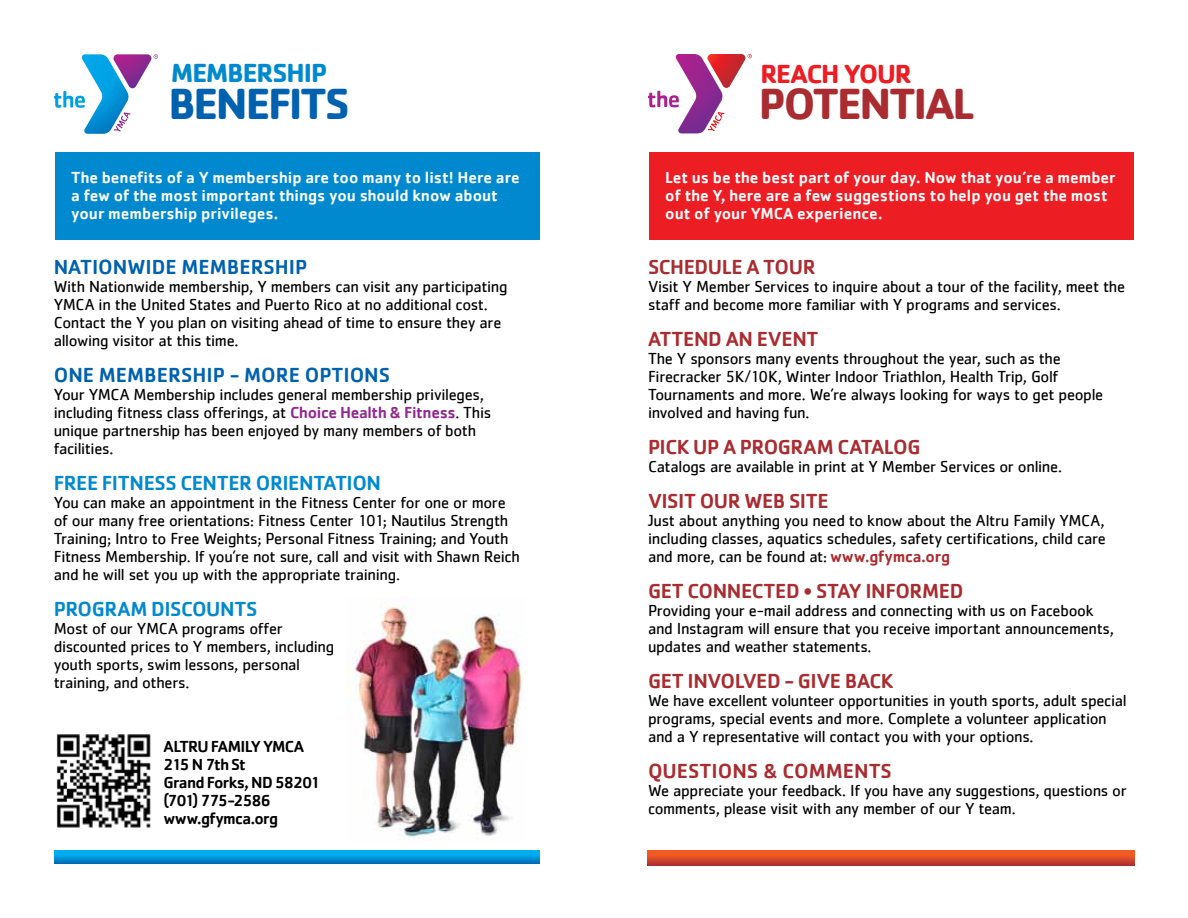
<style>
.page{position:relative;width:1188px;height:918px;background:#fff}
.page>*{position:absolute;margin:0;border:0;box-sizing:border-box;transform-origin:0 0}
.t1{font:700 45px "Cachet";letter-spacing:-.05em;color:#a92c31}
.t2{font:700 45px "Cachet";letter-spacing:-.05em;color:#0061af}
.t3{font:700 27px "Cachet";letter-spacing:-.04em;color:#0089cf}
.t4{font:700 27px "Cachet";letter-spacing:-.045em;color:#ed1d24}
.t5{font:500 21px "Cachet";letter-spacing:-.02em;color:#a92c31}
.t6{font:500 21px "Cachet";color:#0061af}
.t7{font:500 21px "Cachet";letter-spacing:-.02em;color:#0089cf}
.t8{font:500 21px "Cachet";color:#a92c31}
.t9{font:16.5px/18px "Cachet";letter-spacing:-.02em;color:#000}
.t10{font:500 16.5px/18px "Cachet";color:#fff}
.t11{font:500 16.5px/18px "Cachet";letter-spacing:-.045em;color:#000}
.s1{font-weight:500;color:#92278f}
.s2{font-weight:500;color:#a92c31}
</style>
<div class="page">
<svg style="left:54px;top:851px;width:486px;height:13px;background:#0094d8"></svg>
<svg style="left:54px;top:54px;width:104px;height:80px"></svg>
<svg style="left:648px;top:851px;width:486px;height:14px;background:#d94b27"></svg>
<div style="left:55px;top:152px;width:485px;height:88px;background:#0089cf"></div>
<img style="left:346px;top:605px;width:177px;height:235px">
<svg style="left:648px;top:54px;width:104px;height:79px"></svg>
<img style="left:56px;top:734px;width:95px;height:94px">
<div style="left:649px;top:152px;width:485px;height:88px;background:#ed1d24"></div>
<h2 class="t3" style="left:171px;top:56px;width:158px">MEMBERSHIP</h2>
<h1 class="t2" style="left:168px;top:75px;width:183px">BENEFITS</h1>
<h2 class="t4" style="left:760px;top:57px;width:153px">REACH YOUR</h2>
<h1 class="t1" style="left:759px;top:75px;width:217px">POTENTIAL</h1>
<p class="t10" style="left:71px;top:168px;width:450px">The benefits of a Y membership are too many to list! Here are a few of the most important things you should know about your membership privileges.</p>
<p class="t10" style="left:665px;top:168px;width:452px">Let us be the best part of your day. Now that you’re a member of the Y, here are a few suggestions to help you get the most out of your YMCA experience.</p>
<p class="t6" style="left:54px;top:254px;width:255px">NATIONWIDE MEMBERSHIP</p>
<p class="t9" style="left:54px;top:277px;width:455px">With Nationwide membership, Y members can visit any participating YMCA in the United States and Puerto Rico at no additional cost.<br>Contact the Y you plan on visiting ahead of time to ensure they are allowing visitor at this time.</p>
<p class="t6" style="left:54px;top:362px;width:338px">ONE MEMBERSHIP - MORE OPTIONS</p>
<p class="t9" style="left:54px;top:385px;width:439px">Your YMCA Membership includes general membership privileges, including fitness class offerings, at <span class="s1">Choice Health &amp; Fitness</span>. This unique partnership has been enjoyed by many members of both facilities.</p>
<p class="t7" style="left:54px;top:470px;width:329px">FREE FITNESS CENTER ORIENTATION</p>
<p class="t9" style="left:54px;top:493px;width:468px">You can make an appointment in the Fitness Center for one or more of our many free orientations: Fitness Center 101; Nautilus Strength Training; Intro to Free Weights; Personal Fitness Training; and Youth Fitness Membership. If you’re not sure, call and visit with Shawn Reich and he will set you up with the appropriate training.</p>
<p class="t7" style="left:54px;top:596px;width:205px">PROGRAM DISCOUNTS</p>
<p class="t9" style="left:54px;top:619px;width:282px">Most of our YMCA programs offer discounted prices to Y members, including youth sports, swim lessons, personal training, and others.</p>
<p class="t11" style="left:164px;top:737px;width:159px">ALTRU FAMILY YMCA<br>215 N 7th St<br>Grand Forks, ND 58201 (701) 775-2586 www.gfymca.org</p>
<p class="t5" style="left:648px;top:254px;width:169px">SCHEDULE A TOUR</p>
<p class="t9" style="left:648px;top:277px;width:479px">Visit Y Member Services to inquire about a tour of the facility, meet the staff and become more familiar with Y programs and services.</p>
<p class="t5" style="left:648px;top:326px;width:172px">ATTEND AN EVENT</p>
<p class="t9" style="left:648px;top:349px;width:457px">The Y sponsors many events throughout the year, such as the Firecracker 5K/10K, Winter Indoor Triathlon, Health Trip, Golf Tournaments and more. We’re always looking for ways to get people involved and having fun.</p>
<p class="t5" style="left:648px;top:434px;width:274px">PICK UP A PROGRAM CATALOG</p>
<p class="t9" style="left:648px;top:457px;width:416px">Catalogs are available in print at Y Member Services or online.</p>
<p class="t5" style="left:648px;top:488px;width:182px">VISIT OUR WEB SITE</p>
<p class="t9" style="left:648px;top:511px;width:459px;text-align:justify">Just about anything you need to know about the Altru Family YMCA, including classes, aquatics schedules, safety certifications, child care and more, can be found at: <span class="s2">www.gfymca.org</span></p>
<p class="t5" style="left:648px;top:578px;width:317px">GET CONNECTED • STAY INFORMED</p>
<p class="t9" style="left:648px;top:601px;width:467px">Providing your e-mail address and connecting with us on Facebook and Instagram will ensure that you receive important announcements, updates and weather statements.</p>
<p class="t5" style="left:648px;top:668px;width:247px">GET INVOLVED - GIVE BACK</p>
<p class="t9" style="left:648px;top:691px;width:480px">We have excellent volunteer opportunities in youth sports, adult special programs, special events and more. Complete a volunteer application and a Y representative will contact you with your options.</p>
<p class="t8" style="left:648px;top:758px;width:246px">QUESTIONS &amp; COMMENTS</p>
<p class="t9" style="left:648px;top:781px;width:480px">We appreciate your feedback. If you have any suggestions, questions or comments, please visit with any member of our Y team.</p>
</div>
